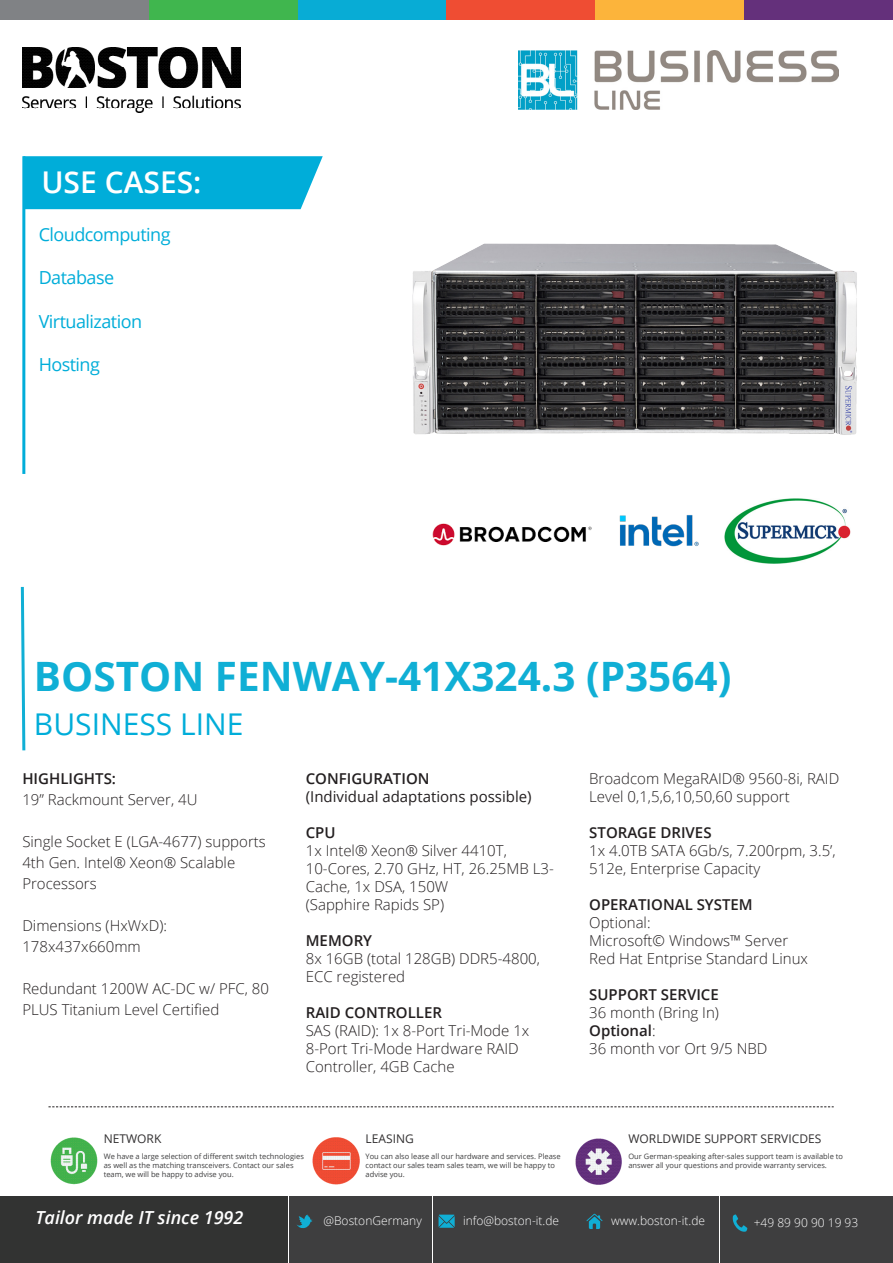
<style>
.page{position:relative;width:893px;height:1263px;background:#fff}
.page>*{position:absolute;margin:0;border:0;box-sizing:border-box;transform-origin:0 0}
.t1{font:700 40.5px "Open Sans";color:#10afd5}
.t2{font:30px "Open Sans";color:#00add9}
.t3{font:600 30px "Open Sans";color:#fff}
.bulleted_list{font:18px "Open Sans";letter-spacing:-.03em;color:#00add9}
.t4{font:italic 600 18px "Open Sans";color:#fff}
.bulleted_list-2{font:300 15px/18px "Open Sans";color:#231f20}
.bulleted_list-3{font:600 15px "Open Sans";color:#231f20}
.bulleted_list-4{font:15px/18px "Open Sans";color:#231f20}
.t5{font:300 12px "Open Sans";color:#fff}
.t6{font:12px "Open Sans";color:#312f30}
.t7{font:7.5px/9px "Open Sans";color:#3e3e3f}
.s1{font-weight:600}
</style>
<div class="page">
<div style="left:149px;top:0;width:149px;height:19px;background:#40b64e"></div>
<div style="left:0;top:0;width:149px;height:19px;background:#808285"></div>
<div style="left:298px;top:0;width:148px;height:19px;background:#08acd5"></div>
<div style="left:446px;top:0;width:149px;height:19px;background:#ef4d33"></div>
<div style="left:744px;top:0;width:149px;height:19px;background:#64307b"></div>
<div style="left:595px;top:0;width:149px;height:19px;background:#fcb43b"></div>
<svg style="left:20px;top:586px;width:6px;height:165px"></svg>
<img style="left:22px;top:48px;width:219px;height:64px">
<div style="left:25px;top:156px;width:298px;height:53px;background:#00add9"></div>
<hr style="left:22px;top:156px;width:3px;height:318px;background:#00add9">
<div style="left:0;top:1196px;width:288px;height:67px;background:#323332"></div>
<div style="left:720px;top:1196px;width:173px;height:67px;background:#3e3e3f"></div>
<div style="left:577px;top:1196px;width:142px;height:67px;background:#3e3e3f"></div>
<div style="left:433px;top:1196px;width:142px;height:67px;background:#3e3e3f"></div>
<div style="left:289px;top:1196px;width:142px;height:67px;background:#3e3e3f"></div>
<svg style="left:733px;top:1214px;width:14px;height:18px"></svg>
<svg style="left:586px;top:1213px;width:16px;height:16px"></svg>
<svg style="left:439px;top:1214px;width:16px;height:14px"></svg>
<svg style="left:297px;top:1215px;width:15px;height:13px"></svg>
<img style="left:50px;top:1137px;width:48px;height:48px">
<img style="left:312px;top:1137px;width:48px;height:48px">
<img style="left:575px;top:1138px;width:47px;height:47px">
<svg style="left:48px;top:1106px;width:786px;height:1px"></svg>
<img style="left:519px;top:50px;width:320px;height:60px">
<img style="left:619px;top:515px;width:106px;height:32px">
<img style="left:725px;top:498px;width:126px;height:65px">
<img style="left:432px;top:523px;width:160px;height:23px">
<img style="left:412px;top:243px;width:445px;height:192px">
<p class="t3" style="left:41px;top:162px;width:162px">USE CASES:</p>
<p class="bulleted_list" style="left:39px;top:222px;width:133px">Cloudcomputing</p>
<p class="bulleted_list" style="left:39px;top:265px;width:77px">Database</p>
<p class="bulleted_list" style="left:39px;top:309px;width:105px">Virtualization</p>
<p class="bulleted_list" style="left:39px;top:352px;width:63px">Hosting</p>
<p class="t1" style="left:34px;top:648px;width:699px">BOSTON FENWAY-41X324.3 (P3564)</p>
<p class="t2" style="left:34px;top:703px;width:211px">BUSINESS LINE</p>
<p class="bulleted_list-3" style="left:22px;top:769px;width:95px">HIGHLIGHTS:</p>
<p class="bulleted_list-2" style="left:22px;top:790px;width:177px">19” Rackmount Server, 4U</p>
<p class="bulleted_list-2" style="left:22px;top:831px;width:245px;line-height:21px">Single Socket E (LGA-4677) supports<br>4th Gen. Intel® Xeon® Scalable<br>Processors</p>
<p class="bulleted_list-2" style="left:22px;top:915px;width:146px;line-height:21px">Dimensions (HxWxD):<br>178x437x660mm</p>
<p class="bulleted_list-2" style="left:22px;top:978px;width:248px;line-height:21px">Redundant 1200W AC-DC w/ PFC, 80<br>PLUS Titanium Level Certified</p>
<p class="bulleted_list-4" style="left:306px;top:769px;width:227px"><span class="s1">CONFIGURATION<br></span>(Individual adaptations possible)</p>
<p class="bulleted_list-3" style="left:306px;top:823px;width:31px">CPU</p>
<p class="bulleted_list-2" style="left:306px;top:841px;width:250px">1x Intel® Xeon® Silver 4410T,<br>10-Cores, 2.70 GHz, HT, 26.25MB L3-<br>Cache, 1x DSA, 150W<br>(Sapphire Rapids SP)</p>
<p class="bulleted_list-3" style="left:306px;top:931px;width:68px">MEMORY</p>
<p class="bulleted_list-2" style="left:306px;top:949px;width:236px">8x 16GB (total 128GB) DDR5-4800,<br>ECC registered</p>
<p class="bulleted_list-3" style="left:306px;top:1003px;width:138px">RAID CONTROLLER</p>
<p class="bulleted_list-2" style="left:306px;top:1021px;width:225px">SAS (RAID): 1x 8-Port Tri-Mode 1x<br>8-Port Tri-Mode Hardware RAID<br>Controller, 4GB Cache</p>
<p class="t6" style="left:104px;top:1130px;width:59px">NETWORK</p>
<p class="t6" style="left:366px;top:1130px;width:50px">LEASING</p>
<p class="t7" style="left:104px;top:1152px;width:202px">We have a large selection of different switch technologies as well as the matching transceivers. Contact our sales team, we will be happy to advise you.</p>
<p class="t7" style="left:366px;top:1152px;width:197px">You can also lease all our hardware and services. Please contact our sales team sales team, we will be happy to advise you.</p>
<p class="bulleted_list-2" style="left:589px;top:769px;width:252px">Broadcom MegaRAID® 9560-8i, RAID<br>Level 0,1,5,6,10,50,60 support</p>
<p class="bulleted_list-3" style="left:589px;top:823px;width:124px">STORAGE DRIVES</p>
<p class="bulleted_list-2" style="left:589px;top:841px;width:248px">1x 4.0TB SATA 6Gb/s, 7.200rpm, 3.5’,<br>512e, Enterprise Capacity</p>
<p class="bulleted_list-3" style="left:589px;top:895px;width:165px">OPERATIONAL SYSTEM</p>
<p class="bulleted_list-2" style="left:589px;top:913px;width:220px">Optional:<br>Microsoft© Windows™ Server<br>Red Hat Entprise Standard Linux</p>
<p class="bulleted_list-3" style="left:589px;top:985px;width:131px">SUPPORT SERVICE</p>
<p class="bulleted_list-2" style="left:589px;top:1003px;width:131px">36 month (Bring In)</p>
<p class="bulleted_list-2" style="left:589px;top:1021px;width:180px"><span class="s1">Optional</span>:<br>36 month vor Ort 9/5 NBD</p>
<p class="t6" style="left:628px;top:1130px;width:194px">WORLDWIDE SUPPORT SERVICDES</p>
<p class="t7" style="left:628px;top:1152px;width:216px">Our German-speaking after-sales support team is available to answer all your questions and provide warranty services.</p>
<p class="t4" style="left:35px;top:1205px;width:210px">Tailor made IT since 1992</p>
<p class="t5" style="left:323px;top:1212px;width:100px">@BostonGermany</p>
<p class="t5" style="left:463px;top:1212px;width:98px">info@boston-it.de</p>
<p class="t5" style="left:611px;top:1212px;width:95px">www.boston-it.de</p>
<p class="t5" style="left:754px;top:1214px;width:106px">+49 89 90 90 19 93</p>
</div>
